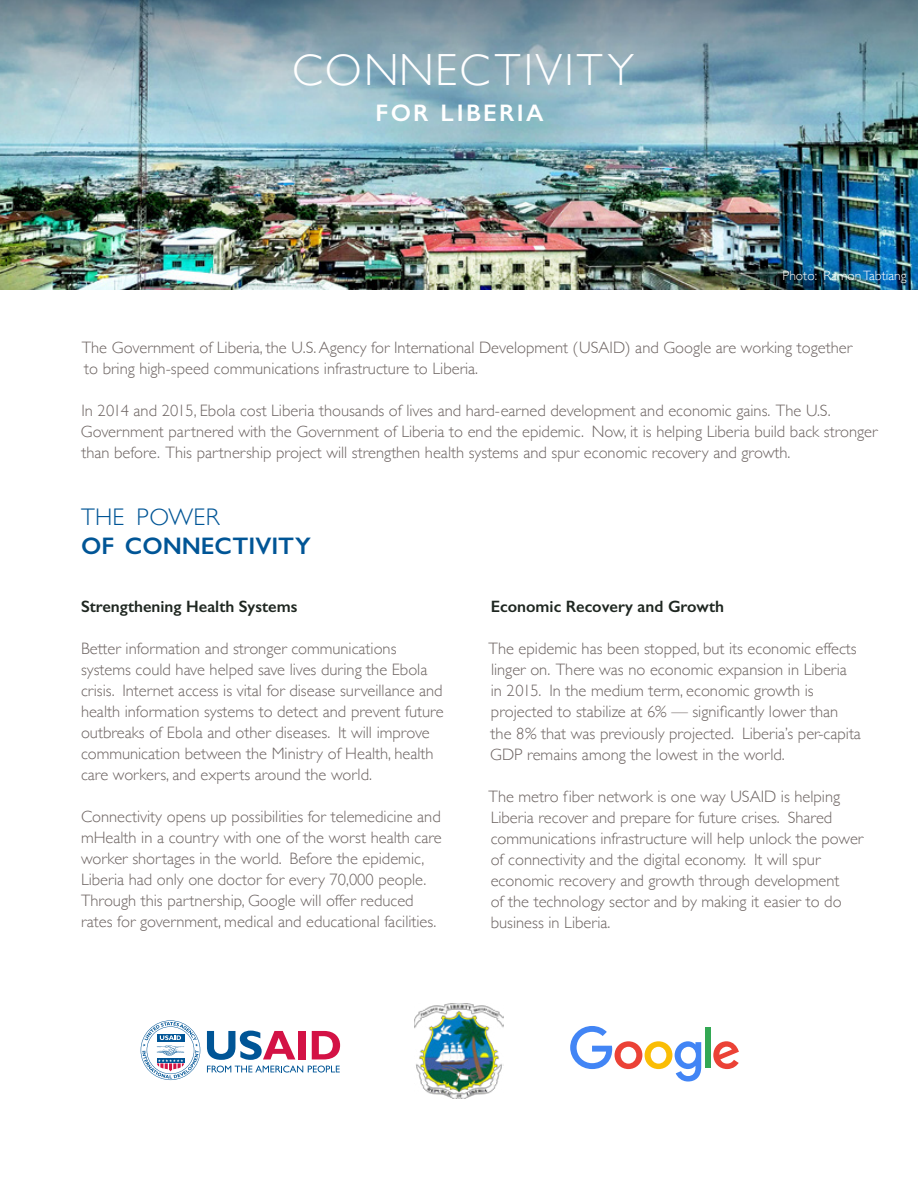
<style>
.page{position:relative;width:918px;height:1188px;background:#fff}
.page>*{position:absolute;margin:0;border:0;box-sizing:border-box;transform-origin:0 0}
.t1{font:300 45px "Gill Sans";letter-spacing:.05em;color:#fff}
.t2{font:600 24px "Gill Sans";color:#005596}
.t3{font:600 24px "Gill Sans";letter-spacing:.1em;color:#fff}
.t4{font:300 24px "Gill Sans";letter-spacing:.02em;color:#005596}
.t5{font:300 16.5px/21px "Gill Sans";color:#6d6462}
.t6{font:600 16.5px "Gill Sans";color:#1f2721}
.t7{font:300 13.5px "Gill Sans";color:#fff}
</style>
<div class="page">
<img style="left:0;top:0;width:918px;height:289px">
<div style="left:705px;top:1028px;width:6px;height:40px;background:#33a854"></div>
<svg style="left:713px;top:1041px;width:26px;height:28px"></svg>
<svg style="left:570px;top:1026px;width:131px;height:56px"></svg>
<svg style="left:207px;top:1066px;width:133px;height:7px"></svg>
<svg style="left:207px;top:1031px;width:88px;height:29px"></svg>
<div style="left:299px;top:1031px;width:7px;height:28px;background:#d31245"></div>
<svg style="left:312px;top:1031px;width:28px;height:28px"></svg>
<svg style="left:141px;top:1020px;width:59px;height:60px"></svg>
<img style="left:414px;top:1004px;width:90px;height:94px">
<h1 class="t1" style="left:292px;top:35px;width:343px">CONNECTIVITY</h1>
<h2 class="t3" style="left:376px;top:98px;width:170px">FOR LIBERIA</h2>
<p class="t7" style="left:782px;top:265px;width:126px">Photo: Ramon Tabtiang</p>
<p class="t5" style="left:82px;top:336px;width:772px">The Government of Liberia, the U.S. Agency for International Development (USAID) and Google are working together to bring high-speed communications infrastructure to Liberia.</p>
<p class="t5" style="left:81px;top:399px;width:798px">In 2014 and 2015, Ebola cost Liberia thousands of lives and hard-earned development and economic gains. The U.S.<br>Government partnered with the Government of Liberia to end the epidemic. Now, it is helping Liberia build back stronger than before. This partnership project will strengthen health systems and spur economic recovery and growth.</p>
<h2 class="t4" style="left:81px;top:498px;width:140px">THE POWER</h2>
<h2 class="t2" style="left:81px;top:531px;width:231px">OF CONNECTIVITY</h2>
<p class="t6" style="left:81px;top:597px;width:218px">Strengthening Health Systems</p>
<p class="t5" style="left:81px;top:638px;width:364px">Better information and stronger communications systems could have helped save lives during the Ebola crisis. Internet access is vital for disease surveillance and health information systems to detect and prevent future outbreaks of Ebola and other diseases. It will improve communication between the Ministry of Health, health care workers, and experts around the world.</p>
<p class="t5" style="left:81px;top:806px;width:362px">Connectivity opens up possibilities for telemedicine and mHealth in a country with one of the worst health care worker shortages in the world. Before the epidemic, Liberia had only one doctor for every 70,000 people.<br>Through this partnership, Google will offer reduced rates for government, medical and educational facilities.</p>
<p class="t6" style="left:491px;top:597px;width:235px">Economic Recovery and Growth</p>
<p class="t5" style="left:489px;top:638px;width:374px">The epidemic has been stopped, but its economic effects linger on. There was no economic expansion in Liberia<br>in 2015. In the medium term, economic growth is projected to stabilize at 6% — significantly lower than the 8% that was previously projected. Liberia’s per-capita GDP remains among the lowest in the world.</p>
<p class="t5" style="left:489px;top:785px;width:376px">The metro fiber network is one way USAID is helping Liberia recover and prepare for future crises. Shared communications infrastructure will help unlock the power of connectivity and the digital economy. It will spur economic recovery and growth through development<br>of the technology sector and by making it easier to do business in Liberia.</p>
</div>
